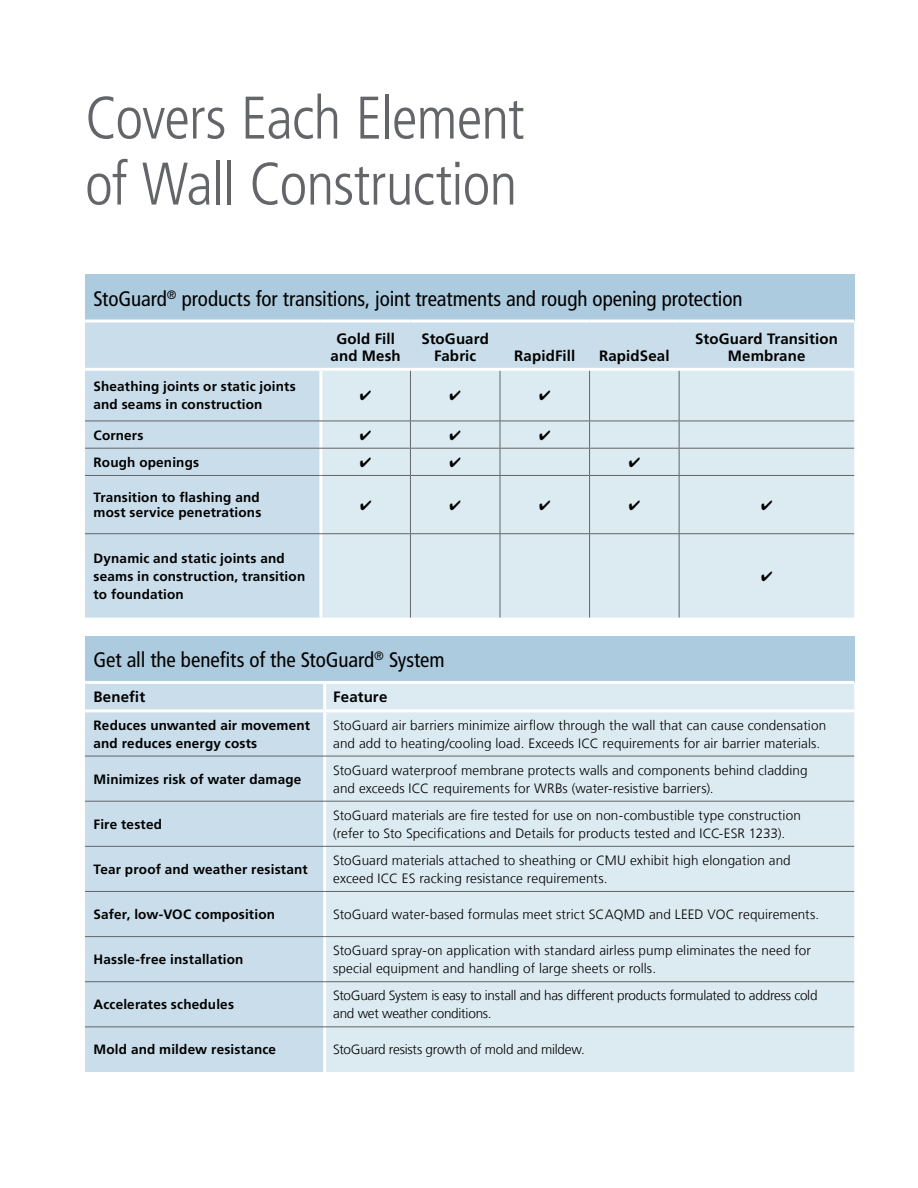
<style>
.page{position:relative;width:918px;height:1188px;background:#fff}
.page>*{position:absolute;margin:0;border:0;box-sizing:border-box;transform-origin:0 0}
.t1{font:300 condensed 60px/66px "Sto Frutiger";letter-spacing:-.015em;color:#636569}
.t2{font:condensed 21px "Sto Frutiger";letter-spacing:-.005em;color:#000}
.t3{font:700 15px/16.5px "Sto Frutiger";letter-spacing:.01em;color:#000;text-align:center}
.t4{font:300 13.5px/18px "Sto Frutiger";letter-spacing:.005em;color:#000}
.t5{font:700 13.5px/18px "Sto Frutiger";letter-spacing:.015em;color:#000}
.t6{font:300 13.5px/18px "Sto Frutiger";letter-spacing:-.02em;color:#000}
</style>
<div class="page">
<div style="left:85px;top:274px;width:769px;height:47px;background:#accbde"></div>
<div style="left:85px;top:323px;width:769px;height:295px;background:#c9ddea"></div>
<div style="left:322px;top:371px;width:532px;height:247px;background:#dceaf2"></div>
<hr style="left:85px;top:320px;width:236px;height:3px;background:#fff">
<hr style="left:321px;top:320px;width:89px;height:3px;background:#fff">
<hr style="left:410px;top:320px;width:90px;height:3px;background:#fff">
<hr style="left:500px;top:320px;width:90px;height:3px;background:#fff">
<hr style="left:590px;top:320px;width:89px;height:3px;background:#fff">
<hr style="left:679px;top:320px;width:175px;height:3px;background:#fff">
<hr style="left:85px;top:368px;width:236px;height:3px;background:#fff">
<hr style="left:321px;top:368px;width:89px;height:3px;background:#fff">
<hr style="left:319px;top:371px;width:3px;height:50px;background:#fff">
<hr style="left:410px;top:368px;width:90px;height:3px;background:#fff">
<hr style="left:500px;top:368px;width:90px;height:3px;background:#fff">
<hr style="left:590px;top:368px;width:89px;height:3px;background:#fff">
<hr style="left:679px;top:368px;width:175px;height:3px;background:#fff">
<hr style="left:319px;top:421px;width:3px;height:27px;background:#fff">
<hr style="left:319px;top:449px;width:3px;height:26px;background:#fff">
<hr style="left:319px;top:534px;width:3px;height:84px;background:#fff">
<hr style="left:410px;top:371px;width:1px;height:50px;background:#636569">
<hr style="left:500px;top:371px;width:1px;height:50px;background:#636569">
<hr style="left:589px;top:371px;width:1px;height:50px;background:#636569">
<hr style="left:679px;top:371px;width:1px;height:50px;background:#636569">
<svg style="left:410px;top:422px;width:1px;height:53px"></svg>
<svg style="left:500px;top:422px;width:1px;height:53px"></svg>
<svg style="left:589px;top:422px;width:1px;height:53px"></svg>
<svg style="left:679px;top:422px;width:1px;height:53px"></svg>
<hr style="left:410px;top:534px;width:1px;height:84px;background:#636569">
<hr style="left:500px;top:534px;width:1px;height:84px;background:#636569">
<hr style="left:589px;top:534px;width:1px;height:84px;background:#636569">
<hr style="left:679px;top:534px;width:1px;height:84px;background:#636569">
<hr style="left:85px;top:421px;width:236px;height:1px;background:#636569">
<hr style="left:321px;top:421px;width:89px;height:1px;background:#636569">
<hr style="left:410px;top:421px;width:90px;height:1px;background:#636569">
<hr style="left:500px;top:421px;width:90px;height:1px;background:#636569">
<hr style="left:590px;top:421px;width:89px;height:1px;background:#636569">
<hr style="left:679px;top:421px;width:175px;height:1px;background:#636569">
<hr style="left:85px;top:448px;width:236px;height:1px;background:#636569">
<hr style="left:321px;top:448px;width:89px;height:1px;background:#636569">
<hr style="left:410px;top:448px;width:90px;height:1px;background:#636569">
<hr style="left:500px;top:448px;width:90px;height:1px;background:#636569">
<hr style="left:590px;top:448px;width:89px;height:1px;background:#636569">
<hr style="left:679px;top:448px;width:175px;height:1px;background:#636569">
<hr style="left:85px;top:475px;width:236px;height:1px;background:#636569">
<hr style="left:321px;top:475px;width:89px;height:1px;background:#636569">
<hr style="left:410px;top:475px;width:90px;height:1px;background:#636569">
<hr style="left:500px;top:475px;width:90px;height:1px;background:#636569">
<hr style="left:590px;top:475px;width:89px;height:1px;background:#636569">
<hr style="left:679px;top:475px;width:175px;height:1px;background:#636569">
<hr style="left:319px;top:476px;width:3px;height:58px;background:#fff">
<hr style="left:410px;top:476px;width:1px;height:58px;background:#636569">
<hr style="left:500px;top:476px;width:1px;height:58px;background:#636569">
<hr style="left:589px;top:476px;width:1px;height:58px;background:#636569">
<hr style="left:679px;top:476px;width:1px;height:58px;background:#636569">
<hr style="left:85px;top:533px;width:236px;height:1px;background:#636569">
<hr style="left:321px;top:533px;width:89px;height:1px;background:#636569">
<hr style="left:410px;top:533px;width:90px;height:1px;background:#636569">
<hr style="left:500px;top:533px;width:90px;height:1px;background:#636569">
<hr style="left:590px;top:533px;width:89px;height:1px;background:#636569">
<hr style="left:679px;top:533px;width:175px;height:1px;background:#636569">
<div style="left:85px;top:636px;width:769px;height:46px;background:#accbde"></div>
<div style="left:85px;top:684px;width:238px;height:388px;background:#c9ddea"></div>
<div style="left:326px;top:684px;width:528px;height:388px;background:#dceaf2"></div>
<hr style="left:85px;top:681px;width:240px;height:3px;background:#fff">
<hr style="left:325px;top:681px;width:529px;height:3px;background:#fff">
<hr style="left:85px;top:709px;width:240px;height:3px;background:#fff">
<hr style="left:325px;top:709px;width:529px;height:3px;background:#fff">
<hr style="left:85px;top:756px;width:240px;height:1px;background:#636569">
<hr style="left:325px;top:756px;width:529px;height:1px;background:#636569">
<hr style="left:85px;top:801px;width:240px;height:1px;background:#636569">
<hr style="left:325px;top:801px;width:529px;height:1px;background:#636569">
<hr style="left:85px;top:846px;width:240px;height:1px;background:#636569">
<hr style="left:325px;top:846px;width:529px;height:1px;background:#636569">
<hr style="left:85px;top:891px;width:240px;height:1px;background:#636569">
<hr style="left:325px;top:891px;width:529px;height:1px;background:#636569">
<hr style="left:85px;top:936px;width:240px;height:1px;background:#636569">
<hr style="left:325px;top:936px;width:529px;height:1px;background:#636569">
<hr style="left:85px;top:981px;width:240px;height:1px;background:#636569">
<hr style="left:325px;top:981px;width:529px;height:1px;background:#636569">
<hr style="left:85px;top:1026px;width:240px;height:1px;background:#636569">
<hr style="left:325px;top:1026px;width:529px;height:1px;background:#636569">
<svg style="left:360px;top:391px;width:11px;height:9px"></svg>
<svg style="left:450px;top:391px;width:10px;height:9px"></svg>
<svg style="left:540px;top:391px;width:10px;height:9px"></svg>
<svg style="left:360px;top:430px;width:11px;height:10px"></svg>
<svg style="left:450px;top:430px;width:11px;height:10px"></svg>
<svg style="left:540px;top:430px;width:10px;height:10px"></svg>
<svg style="left:360px;top:457px;width:11px;height:10px"></svg>
<svg style="left:450px;top:457px;width:11px;height:10px"></svg>
<svg style="left:629px;top:457px;width:11px;height:10px"></svg>
<svg style="left:360px;top:500px;width:11px;height:10px"></svg>
<svg style="left:450px;top:500px;width:11px;height:10px"></svg>
<svg style="left:540px;top:500px;width:10px;height:10px"></svg>
<svg style="left:629px;top:500px;width:11px;height:10px"></svg>
<svg style="left:761px;top:500px;width:11px;height:10px"></svg>
<svg style="left:761px;top:571px;width:11px;height:10px"></svg>
<h1 class="t1" style="left:85px;top:85px;width:441px">Covers Each Element of Wall Construction</h1>
<h2 class="t2" style="left:94px;top:286px;width:650px">StoGuard<sup>®</sup> products for transitions, joint treatments and rough opening protection</h2>
<p class="t3" style="left:331px;top:331px;width:72px">Gold Fill and Mesh</p>
<p class="t3" style="left:422px;top:331px;width:69px">StoGuard<br>Fabric</p>
<p class="t3" style="left:695px;top:331px;width:144px">StoGuard Transition<br>Membrane</p>
<p class="t3" style="left:514px;top:347px;width:62px">RapidFill</p>
<p class="t3" style="left:599px;top:347px;width:72px">RapidSeal</p>
<p class="t5" style="left:94px;top:378px;width:204px">Sheathing joints or static joints and seams in construction</p>
<p class="t5" style="left:94px;top:426px;width:52px">Corners</p>
<p class="t5" style="left:94px;top:453px;width:107px">Rough openings</p>
<p class="t5" style="left:94px;top:490px;width:169px;line-height:15px">Transition to flashing and most service penetrations</p>
<p class="t5" style="left:94px;top:549px;width:213px">Dynamic and static joints and seams in construction, transition to foundation</p>
<h2 class="t2" style="left:94px;top:647px;width:353px">Get all the benefits of the StoGuard<sup>®</sup> System</h2>
<p class="t3" style="left:94px;top:689px;width:53px">Benefit</p>
<p class="t3" style="left:333px;top:689px;width:56px">Feature</p>
<p class="t5" style="left:94px;top:716px;width:218px">Reduces unwanted air movement and reduces energy costs</p>
<p class="t4" style="left:333px;top:716px;width:495px">StoGuard air barriers minimize airflow through the wall that can cause condensation and add to heating/cooling load. Exceeds ICC requirements for air barrier materials.</p>
<p class="t5" style="left:94px;top:770px;width:209px">Minimizes risk of water damage</p>
<p class="t4" style="left:333px;top:761px;width:476px">StoGuard waterproof membrane protects walls and components behind cladding and exceeds ICC requirements for WRBs (water-resistive barriers).</p>
<p class="t5" style="left:94px;top:815px;width:70px">Fire tested</p>
<p class="t4" style="left:333px;top:806px;width:469px">StoGuard materials are fire tested for use on non-combustible type construction (refer to Sto Specifications and Details for products tested and ICC-ESR 1233).</p>
<p class="t5" style="left:94px;top:860px;width:216px">Tear proof and weather resistant</p>
<p class="t4" style="left:333px;top:851px;width:459px">StoGuard materials attached to sheathing or CMU exhibit high elongation and exceed ICC ES racking resistance requirements.</p>
<p class="t5" style="left:94px;top:905px;width:183px">Safer, low-VOC composition</p>
<p class="t4" style="left:333px;top:906px;width:488px">StoGuard water-based formulas meet strict SCAQMD and LEED VOC requirements.</p>
<p class="t5" style="left:94px;top:951px;width:151px">Hassle-free installation</p>
<p class="t4" style="left:333px;top:942px;width:479px">StoGuard spray-on application with standard airless pump eliminates the need for special equipment and handling of large sheets or rolls.</p>
<p class="t5" style="left:94px;top:996px;width:142px">Accelerates schedules</p>
<p class="t6" style="left:333px;top:987px;width:486px">StoGuard System is easy to install and has different products formulated to address cold and wet weather conditions.</p>
<p class="t5" style="left:94px;top:1041px;width:184px">Mold and mildew resistance</p>
<p class="t6" style="left:333px;top:1041px;width:253px">StoGuard resists growth of mold and mildew.</p>
</div>
